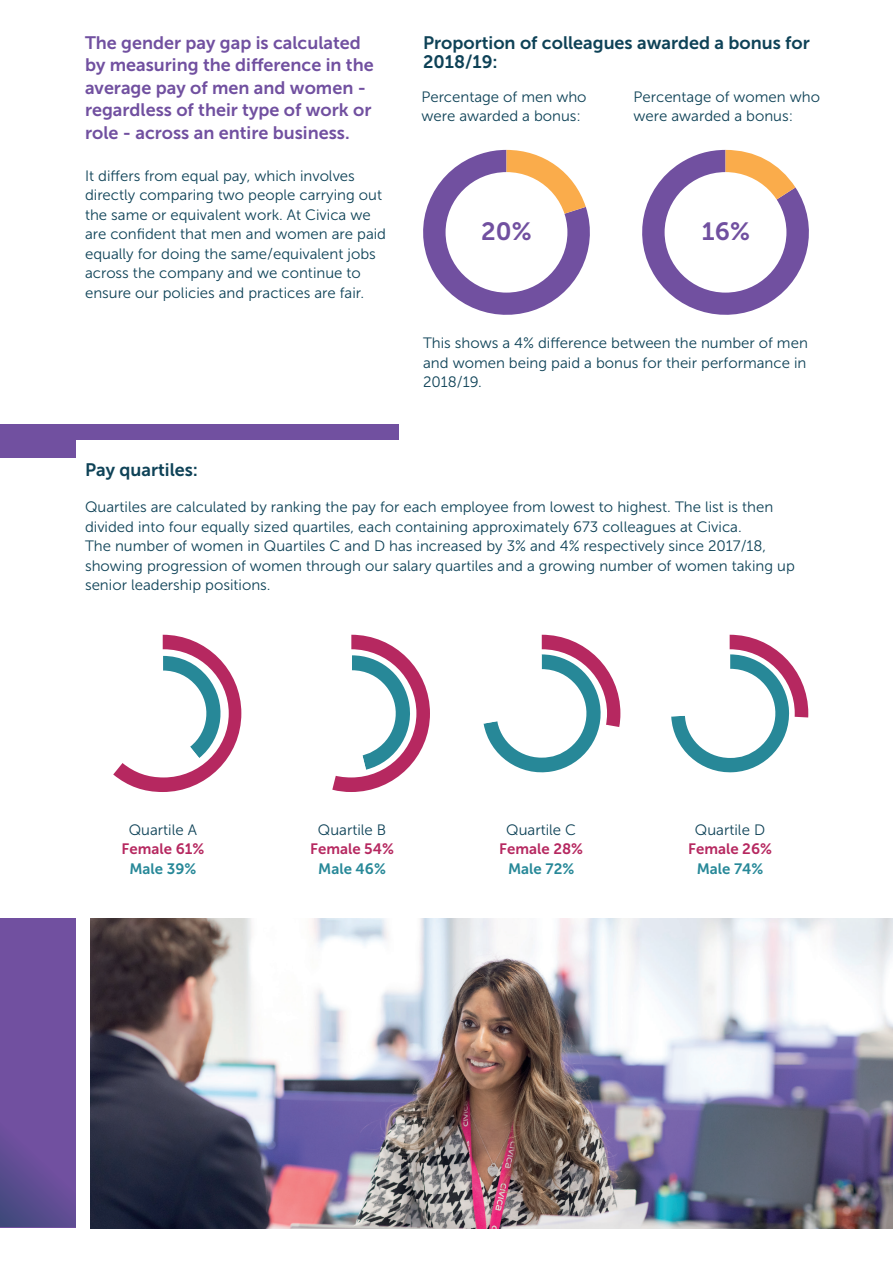
<style>
.page{position:relative;width:893px;height:1263px;background:#fff}
.page>*{position:absolute;margin:0;border:0;box-sizing:border-box;transform-origin:0 0}
.t1{font:24.9px "Museo Sans 700";color:#7150a0}
.t2{font:18px/22.5px "Museo Sans 700";color:#7150a0}
.t3{font:18px/19.5px "Museo Sans 700";color:#0e4257}
.t4{font:15px/19.5px "Museo Sans 300";color:#0e4257}
.t5{font:15px "Museo Sans 700";color:#b62860}
.t6{font:15px "Museo Sans 700";color:#278898}
</style>
<div class="page">
<svg style="left:0;top:918px;width:76px;height:309px;background:#6c4f9c"></svg>
<img style="left:90px;top:918px;width:803px;height:310px">
<svg style="left:113px;top:635px;width:128px;height:157px"></svg>
<svg style="left:332px;top:635px;width:98px;height:157px"></svg>
<svg style="left:483px;top:635px;width:137px;height:138px"></svg>
<svg style="left:671px;top:635px;width:137px;height:138px"></svg>
<div style="left:0;top:424px;width:399px;height:15px;background:#7150a0"></div>
<div style="left:0;top:439px;width:76px;height:18px;background:#7150a0"></div>
<svg style="left:642px;top:150px;width:167px;height:165px"></svg>
<div style="left:665px;top:172px;width:121px;height:121px;background:#fff;border-radius:50%"></div>
<svg style="left:423px;top:150px;width:167px;height:165px"></svg>
<div style="left:446px;top:172px;width:121px;height:121px;background:#fff;border-radius:50%"></div>
<p class="t2" style="left:85px;top:31px;width:290px">The gender pay gap is calculated by measuring the difference in the average pay of men and women - regardless of their type of work or role - across an entire business.</p>
<p class="t4" style="left:85px;top:166px;width:303px">It differs from equal pay, which involves directly comparing two people carrying out the same or equivalent work. At Civica we are confident that men and women are paid equally for doing the same/equivalent jobs across the company and we continue to ensure our policies and practices are fair.</p>
<p class="t3" style="left:85px;top:460px;width:115px">Pay quartiles:</p>
<p class="t3" style="left:423px;top:33px;width:388px">Proportion of colleagues awarded a bonus for<br>2018/19:</p>
<p class="t4" style="left:421px;top:87px;width:167px">Percentage of men who were awarded a bonus:</p>
<p class="t4" style="left:634px;top:87px;width:188px">Percentage of women who were awarded a bonus:</p>
<h1 class="t1" style="left:481px;top:218px;width:52px">20%</h1>
<h1 class="t1" style="left:702px;top:218px;width:50px">16%</h1>
<p class="t4" style="left:423px;top:333px;width:386px;text-align:justify">This shows a 4% difference between the number of men and women being paid a bonus for their performance in 2018/19.</p>
<p class="t4" style="left:85px;top:497px;width:711px">Quartiles are calculated by ranking the pay for each employee from lowest to highest. The list is then divided into four equally sized quartiles, each containing approximately 673 colleagues at Civica.<br>The number of women in Quartiles C and D has increased by 3% and 4% respectively since 2017/18, showing progression of women through our salary quartiles and a growing number of women taking up senior leadership positions.</p>
<p class="t4" style="left:129px;top:820px;width:70px">Quartile A</p>
<p class="t5" style="left:122px;top:841px;width:84px">Female 61%</p>
<p class="t6" style="left:129px;top:860px;width:68px">Male 39%</p>
<p class="t4" style="left:318px;top:820px;width:70px">Quartile B</p>
<p class="t5" style="left:310px;top:841px;width:85px">Female 54%</p>
<p class="t6" style="left:318px;top:860px;width:69px">Male 46%</p>
<p class="t4" style="left:506px;top:820px;width:71px">Quartile C</p>
<p class="t5" style="left:499px;top:841px;width:85px">Female 28%</p>
<p class="t6" style="left:508px;top:860px;width:68px">Male 72%</p>
<p class="t4" style="left:695px;top:820px;width:72px">Quartile D</p>
<p class="t5" style="left:688px;top:841px;width:85px">Female 26%</p>
<p class="t6" style="left:697px;top:860px;width:68px">Male 74%</p>
</div>
